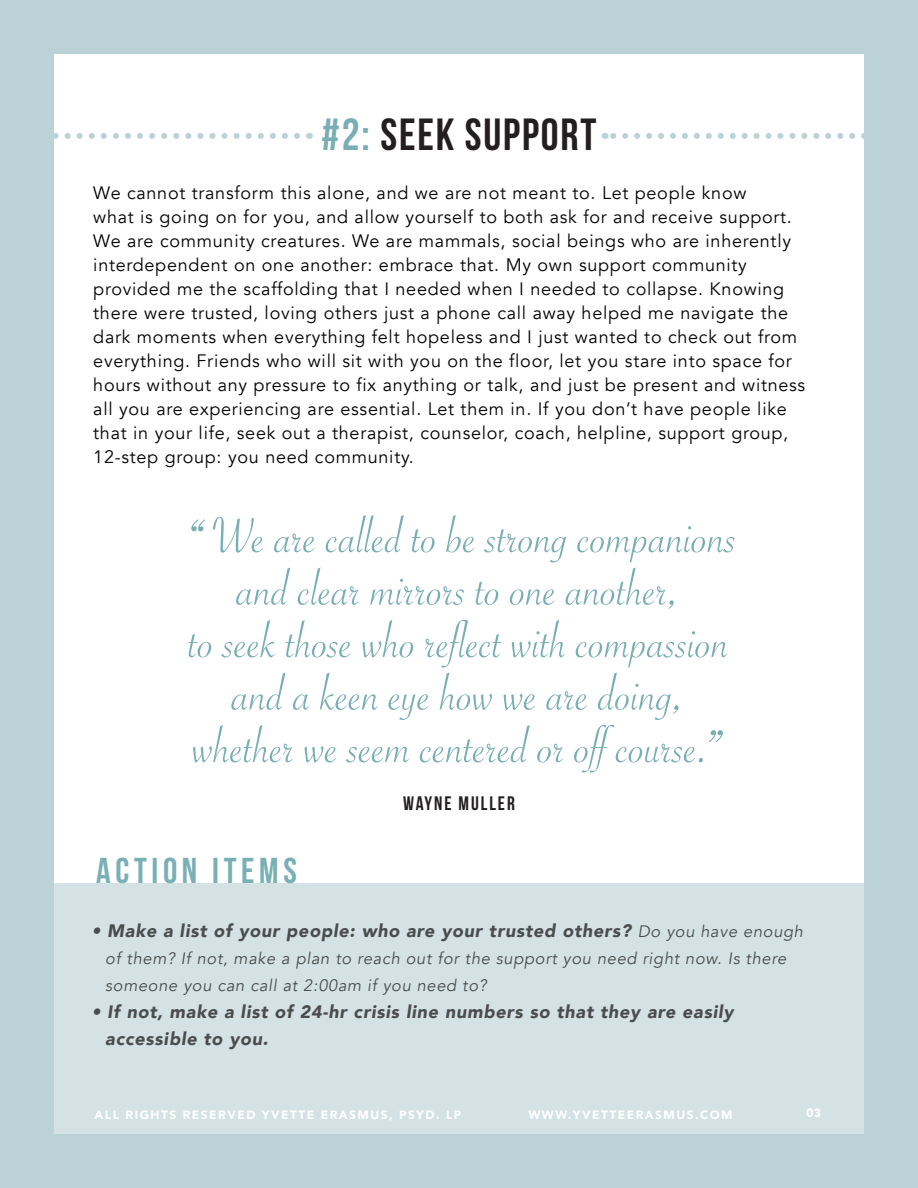
<style>
.page{position:relative;width:918px;height:1188px;background:#bbd2d6}
.page>*{position:absolute;margin:0;border:0;box-sizing:border-box;transform-origin:0 0}
.t1{font:54px/52.5px "Savoye Let Plain";color:#7aaeb5;text-align:center}
.t2{font:45px "Bebas Neue";letter-spacing:.04em;color:#231f20}
.t3{font:36px "Bebas Neue";letter-spacing:.13em;color:#79b0b6}
.t4{font:19.5px "Bebas Neue";letter-spacing:.1em;color:#231f20}
.t5{font:18px/24px "Avenir";letter-spacing:.04em;color:#040503}
.t6{font:italic 900 18px/27px "Avenir";letter-spacing:.04em;color:#4b4c4d}
.t7{font:italic 16.5px/27px "Avenir";letter-spacing:.04em;color:#4b4c4d}
.t8{font:900 12px "Avenir";letter-spacing:.12em;color:#fff}
.s1{color:#7aaeb5}
.s2{font-size:81px}
.s3{font-weight:400}
.s4{font-weight:400;font-size:16.5px}
</style>
<div class="page">
<div style="left:54px;top:54px;width:810px;height:1080px;background:#fff"></div>
<svg style="left:54px;top:133px;width:243px;height:6px"></svg>
<svg style="left:605px;top:133px;width:259px;height:6px"></svg>
<div style="left:54px;top:883px;width:810px;height:251px;background:#d4e2e5"></div>
<p class="t2" style="left:322px;top:110px;width:276px"><span class="s1">#2:</span> SEEK SUPPORT</p>
<p class="t5" style="left:93px;top:182px;width:713px">We cannot transform this alone, and we are not meant to. Let people know<br>what is going on for you, and allow yourself to both ask for and receive support.<br>We are community creatures. We are mammals, social beings who are inherently interdependent on one another: embrace that. My own support community provided me the scaffolding that I needed when I needed to collapse. Knowing there were trusted, loving others just a phone call away helped me navigate the dark moments when everything felt hopeless and I just wanted to check out from everything. Friends who will sit with you on the floor, let you stare into space for hours without any pressure to fix anything or talk, and just be present and witness all you are experiencing are essential. Let them in. If you don’t have people like that in your life, seek out a therapist, counselor, coach, helpline, support group, 12-step group: you need community.</p>
<p class="t1" style="left:181px;top:510px;width:557px"><span class="s2">“</span>We are called to be strong companions and clear mirrors to one another,<br>to seek those who reflect with compassion and a keen eye how we are doing, whether we seem centered or offcourse.<span class="s2">”</span></p>
<p class="t4" style="left:403px;top:793px;width:113px">WAYNE MULLER</p>
<p class="t3" style="left:96px;top:851px;width:202px">ACTION ITEMS</p>
<p class="t6" style="left:92px;top:917px;width:713px"><span class="s3">•</span> Make a list of your people: who are your trusted others? <span class="s4">Do you have enough</span></p>
<p class="t7" style="left:105px;top:945px;width:683px">of them? If not, make a plan to reach out for the support you need right now. Is there someone you can call at 2:00am if you need to?</p>
<p class="t6" style="left:105px;top:998px;width:630px;text-indent:-13px"><span class="s3">•</span> If not, make a list of 24-hr crisis line numbers so that they are easily accessible to you.</p>
<p class="t8" style="left:94px;top:1104px;width:369px">ALL RIGHTS RESERVED YVETTE ERASMUS, PSYD. LP</p>
<p class="t8" style="left:529px;top:1104px;width:205px">WWW.YVETTEERASMUS.COM</p>
<p class="t8" style="left:807px;top:1103px;width:16px">03</p>
</div>
